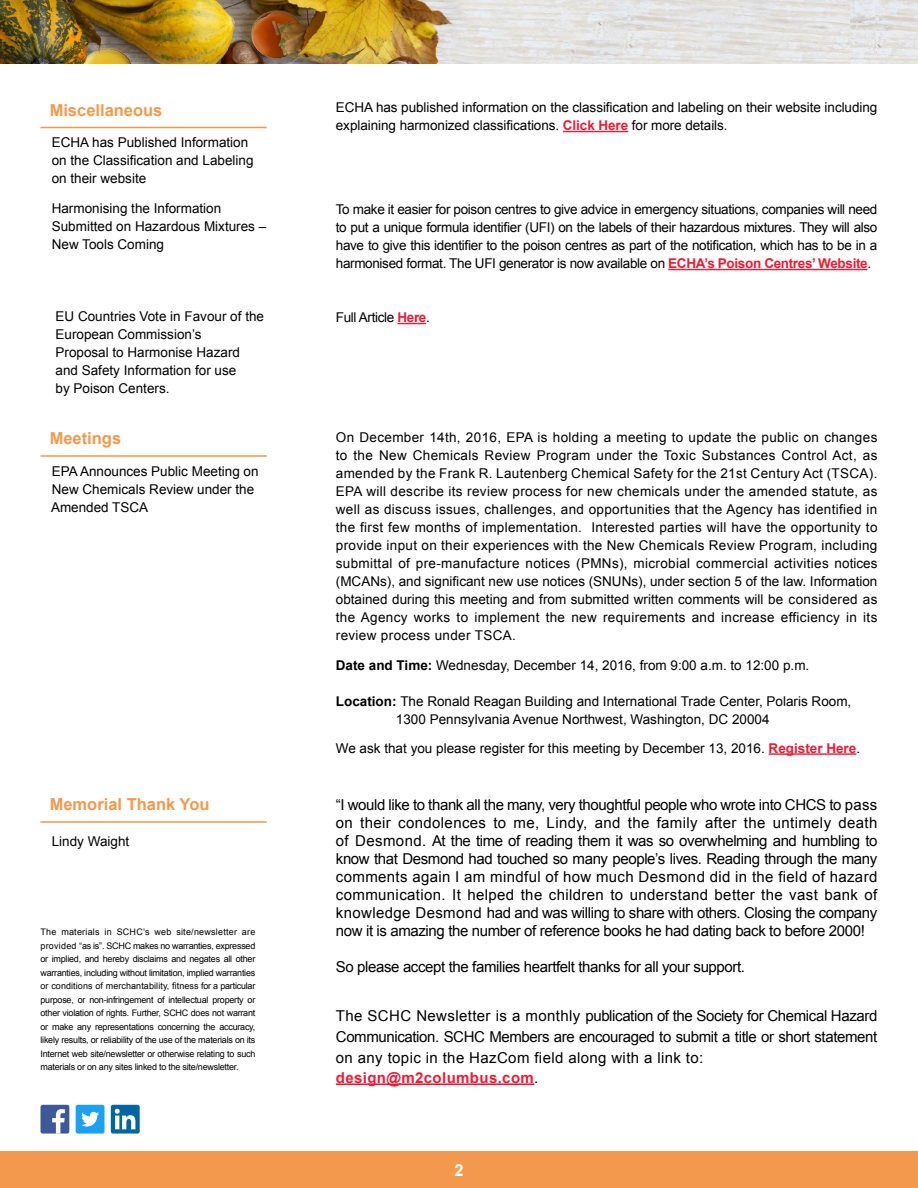
<style>
.page{position:relative;width:918px;height:1188px;background:#fff}
.page>*{position:absolute;margin:0;border:0;box-sizing:border-box;transform-origin:0 0}
.t1{font:700 16.5px "Arial";color:#f3994d}
.t2{font:700 16.5px "Arial";color:#fff}
.t3{font:15px/18px "Arial";letter-spacing:-.025em;color:#000;text-align:justify}
.t4{font:700 15px "Arial";letter-spacing:.025em;color:#ed1b35}
.t5{font:13.5px/18px "Arial";color:#000}
.t6{font:13.5px "Arial";letter-spacing:-.025em;color:#000}
.t7{font:9px/13.5px "Arial";letter-spacing:-.025em;color:#000;text-align:justify}
.s1{font-weight:700;color:#ed1b35}
.s2{font-weight:700}
.s3{font-weight:400;color:#000}
</style>
<div class="page">
<img style="left:0;top:0;width:918px;height:64px">
<hr style="left:563px;top:131px;width:65px;height:1px;background:#ed1b35">
<hr style="left:668px;top:269px;width:200px;height:1px;background:#ed1b35">
<svg style="left:398px;top:323px;width:28px;height:1px"></svg>
<hr style="left:769px;top:753px;width:87px;height:2px;background:#ed1b35">
<hr style="left:336px;top:1083px;width:198px;height:2px;background:#ed1b35">
<div style="left:0;top:1151px;width:918px;height:37px;background:#f3994d"></div>
<hr style="left:40px;top:127px;width:227px;height:1px;background:#f3994d">
<hr style="left:40px;top:455px;width:227px;height:2px;background:#f3994d">
<div style="left:41px;top:1105px;width:28px;height:29px;background:#3d5999;border-radius:2px"></div>
<svg style="left:52px;top:1109px;width:13px;height:25px"></svg>
<div style="left:76px;top:1105px;width:29px;height:29px;background:#1ca1f2;border-radius:2px"></div>
<svg style="left:81px;top:1112px;width:18px;height:14px"></svg>
<div style="left:111px;top:1105px;width:29px;height:29px;background:#0066a1;border-radius:2px"></div>
<svg style="left:115px;top:1109px;width:20px;height:20px"></svg>
<hr style="left:40px;top:821px;width:227px;height:2px;background:#f3994d">
<p class="t1" style="left:50px;top:99px;width:114px">Miscellaneous</p>
<p class="t5" style="left:52px;top:134px;width:203px">ECHA has Published Information on the Classification and Labeling on their website</p>
<p class="t5" style="left:52px;top:199px;width:216px">Harmonising the Information<br>Submitted on Hazardous Mixtures –<br>New Tools Coming</p>
<p class="t5" style="left:55px;top:307px;width:210px">EU Countries Vote in Favour of the<br>European Commission’s<br>Proposal to Harmonise Hazard and Safety Information for use<br>by Poison Centers.</p>
<p class="t1" style="left:50px;top:428px;width:73px">Meetings</p>
<p class="t5" style="left:51px;top:462px;width:209px">EPA Announces Public Meeting on<br>New Chemicals Review under the<br>Amended TSCA</p>
<p class="t1" style="left:50px;top:794px;width:161px">Memorial Thank You</p>
<p class="t5" style="left:52px;top:833px;width:79px">Lindy Waight</p>
<p class="t7" style="left:40px;top:926px;width:216px">The materials in SCHC’s web site/newsletter are provided “as is”. SCHC makes no warranties, expressed or implied, and hereby disclaims and negates all other warranties, including without limitation, implied warranties or conditions of merchantability, fitness for a particular purpose, or non-infringement of intellectual property or other violation of rights. Further, SCHC does not warrant or make any representations concerning the accuracy, likely results, or reliability of the use of the materials on its Internet web site/newsletter or otherwise relating to such materials or on any sites linked to the site/newsletter.</p>
<p class="t5" style="left:336px;top:99px;width:543px">ECHA has published information on the classification and labeling on their website including explaining harmonized classifications. <span class="s1">Click Here</span> for more details.</p>
<p class="t5" style="left:336px;top:201px;width:543px;text-align:justify">To make it easier for poison centres to give advice in emergency situations, companies will need to put a unique formula identifier (UFI) on the labels of their hazardous mixtures. They will also have to give this identifier to the poison centres as part of the notification, which has to be in a harmonised format. The UFI generator is now available on <span class="s1">ECHA’s Poison Centres’ Website</span>.</p>
<p class="t6" style="left:336px;top:309px;width:96px">Full Article <span class="s1">Here</span>.</p>
<p class="t5" style="left:336px;top:429px;width:543px;text-align:justify">On December 14th, 2016, EPA is holding a meeting to update the public on changes to the New Chemicals Review Program under the Toxic Substances Control Act, as amended by the Frank R. Lautenberg Chemical Safety for the 21st Century Act (TSCA).<br>EPA will describe its review process for new chemicals under the amended statute, as well as discuss issues, challenges, and opportunities that the Agency has identified in the first few months of implementation. Interested parties will have the opportunity to provide input on their experiences with the New Chemicals Review Program, including submittal of pre-manufacture notices (PMNs), microbial commercial activities notices (MCANs), and significant new use notices (SNUNs), under section 5 of the law. Information obtained during this meeting and from submitted written comments will be considered as the Agency works to implement the new requirements and increase efficiency in its review process under TSCA.</p>
<p class="t5" style="left:336px;top:656px;width:475px"><span class="s2">Date and Time:</span> Wednesday, December 14, 2016, from 9:00 a.m. to 12:00 p.m.</p>
<p class="t5" style="left:396px;top:692px;width:457px;text-indent:-60px"><span class="s2">Location:</span> The Ronald Reagan Building and International Trade Center, Polaris Room,<br>1300 Pennsylvania Avenue Northwest, Washington, DC 20004</p>
<p class="t5" style="left:336px;top:739px;width:526px">We ask that you please register for this meeting by December 13, 2016. <span class="s1">Register Here</span>.</p>
<p class="t3" style="left:336px;top:796px;width:543px">“I would like to thank all the many, very thoughtful people who wrote into CHCS to pass on their condolences to me, Lindy, and the family after the untimely death of Desmond. At the time of reading them it was so overwhelming and humbling to know that Desmond had touched so many people’s lives. Reading through the many comments again I am mindful of how much Desmond did in the field of hazard communication. It helped the children to understand better the vast bank of knowledge Desmond had and was willing to share with others. Closing the company now it is amazing the number of reference books he had dating back to before 2000!</p>
<p class="t3" style="left:336px;top:958px;width:411px">So please accept the families heartfelt thanks for all your support.</p>
<p class="t3" style="left:336px;top:1006px;width:543px;line-height:21px">The SCHC Newsletter is a monthly publication of the Society for Chemical Hazard Communication. SCHC Members are encouraged to submit a title or short statement on any topic in the HazCom field along with a link to:</p>
<p class="t4" style="left:336px;top:1067px;width:204px">design@m2columbus.com<span class="s3">.</span></p>
<p class="t2" style="left:454px;top:1159px;width:11px">2</p>
</div>
